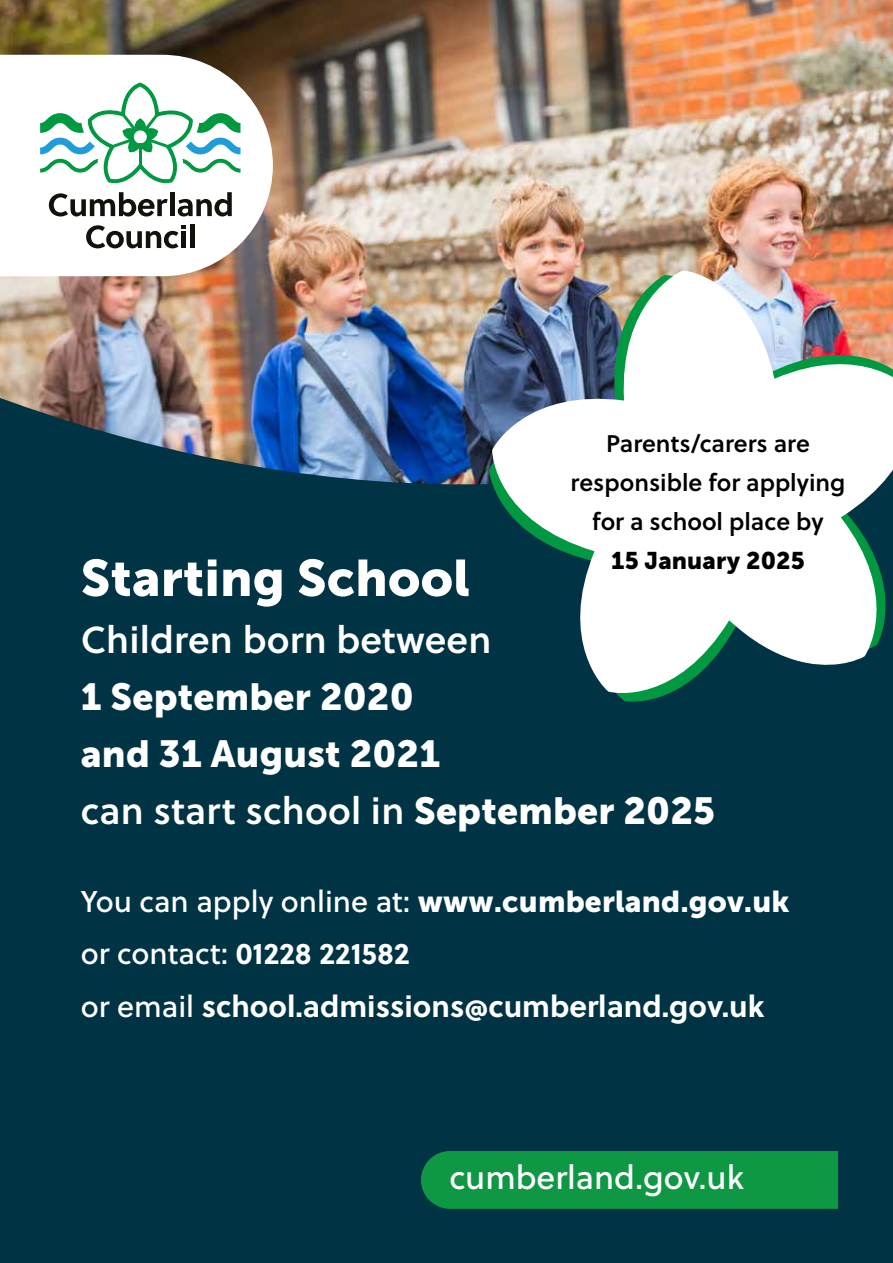
<style>
.page{position:relative;width:893px;height:1263px;background:#fff}
.page>*{position:absolute;margin:0;border:0;box-sizing:border-box;transform-origin:0 0}
.t1{font:51px "Museo Sans 900";letter-spacing:.005em;color:#fff}
.t2{font:37.5px/57px "Museo Sans 900";letter-spacing:.005em;color:#fff}
.t3{font:33px "Soleil Bk";color:#fff}
.t4{font:700 30px/52.5px "Soleil";color:#fff}
.t5{font:24px/39px "Soleil Sb";color:#000;text-align:center}
.s1{font-family:"Museo Sans 900"}
.s2{font-family:"Soleil Sb"}
.s3{font-family:"Soleil Bk";font-weight:400}
.s4{font-family:"Museo Sans 900";font-weight:400}
</style>
<div class="page">
<img style="left:0;top:0;width:893px;height:391px">
<div style="left:0;top:391px;width:893px;height:872px;background:#034"></div>
<div style="left:421px;top:1151px;width:418px;height:58px;background:#0e9843"></div>
<svg style="left:0;top:55px;width:273px;height:221px"></svg>
<svg style="left:86px;top:225px;width:100px;height:23px"></svg>
<div style="left:190px;top:224px;width:5px;height:24px;background:#13110c"></div>
<svg style="left:40px;top:83px;width:200px;height:133px"></svg>
<svg style="left:492px;top:270px;width:401px;height:435px"></svg>
<div style="left:839px;top:1112px;width:54px;height:119px;background:#034"></div>
<p class="t5" style="left:571px;top:423px;width:276px">Parents/carers are responsible for applying for a school place by<br><span class="s1">15 January 2025</span></p>
<h1 class="t1" style="left:81px;top:549px;width:390px">Starting School</h1>
<p class="t2" style="left:81px;top:611px;width:636px"><span class="s2">Children born between<br></span>1 September 2020<br>and 31 August 2021<br><span class="s2">can start school in</span> September 2025</p>
<p class="t4" style="left:81px;top:874px;width:710px"><span class="s3">You can apply online at:</span> <span class="s4">www.cumberland.gov.uk </span><span class="s3">or contact:</span> 01228 221582<br><span class="s3">or email</span> school.admissions@cumberland.gov.uk</p>
<p class="t3" style="left:449px;top:1152px;width:296px">cumberland.gov.uk</p>
</div>
